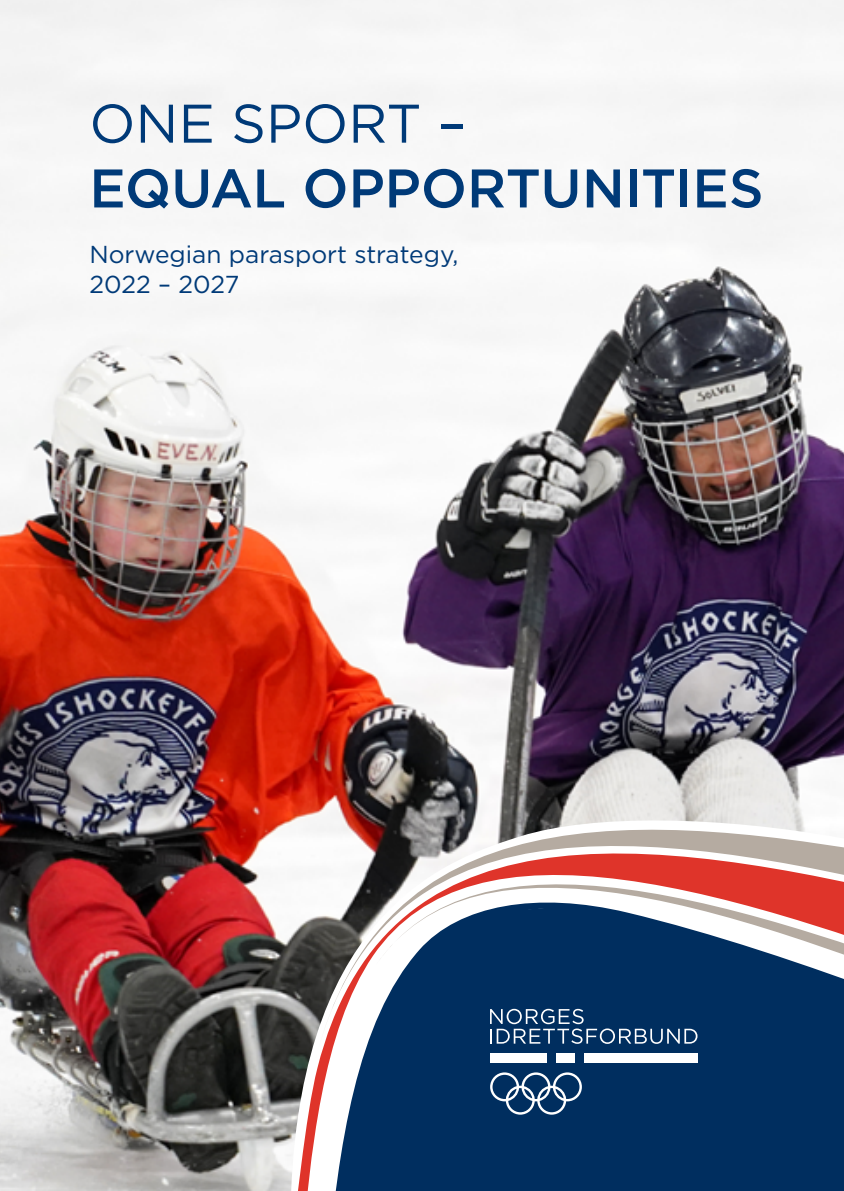
<style>
.page{position:relative;width:844px;height:1191px;background:#fff}
.page>*{position:absolute;margin:0;border:0;box-sizing:border-box;transform-origin:0 0}
.t1{font:500 54.25px "Gotham";letter-spacing:-.005em;color:#003a78}
.t2{font:54.25px "Gotham";color:#003a78}
.t3{font:24.5px/29.4px "Gotham";color:#003a78}
</style>
<div class="page">
<img style="left:0;top:0;width:843px;height:1191px">
<svg style="left:229px;top:546px;width:614px;height:645px"></svg>
<svg style="left:490px;top:1008px;width:207px;height:36px;background:#2b517a"></svg>
<div style="left:490px;top:1053px;width:56px;height:9px;background:#fff"></div>
<div style="left:584px;top:1053px;width:113px;height:9px;background:#fff"></div>
<div style="left:555px;top:1053px;width:19px;height:9px;background:#fff"></div>
<svg style="left:490px;top:1072px;width:91px;height:42px"></svg>
<h1 class="t2" style="left:89px;top:89px;width:378px">ONE SPORT –</h1>
<h1 class="t1" style="left:89px;top:153px;width:675px">EQUAL OPPORTUNITIES</h1>
<p class="t3" style="left:89px;top:239px;width:370px">Norwegian parasport strategy,<br>2022 – 2027</p>
</div>
